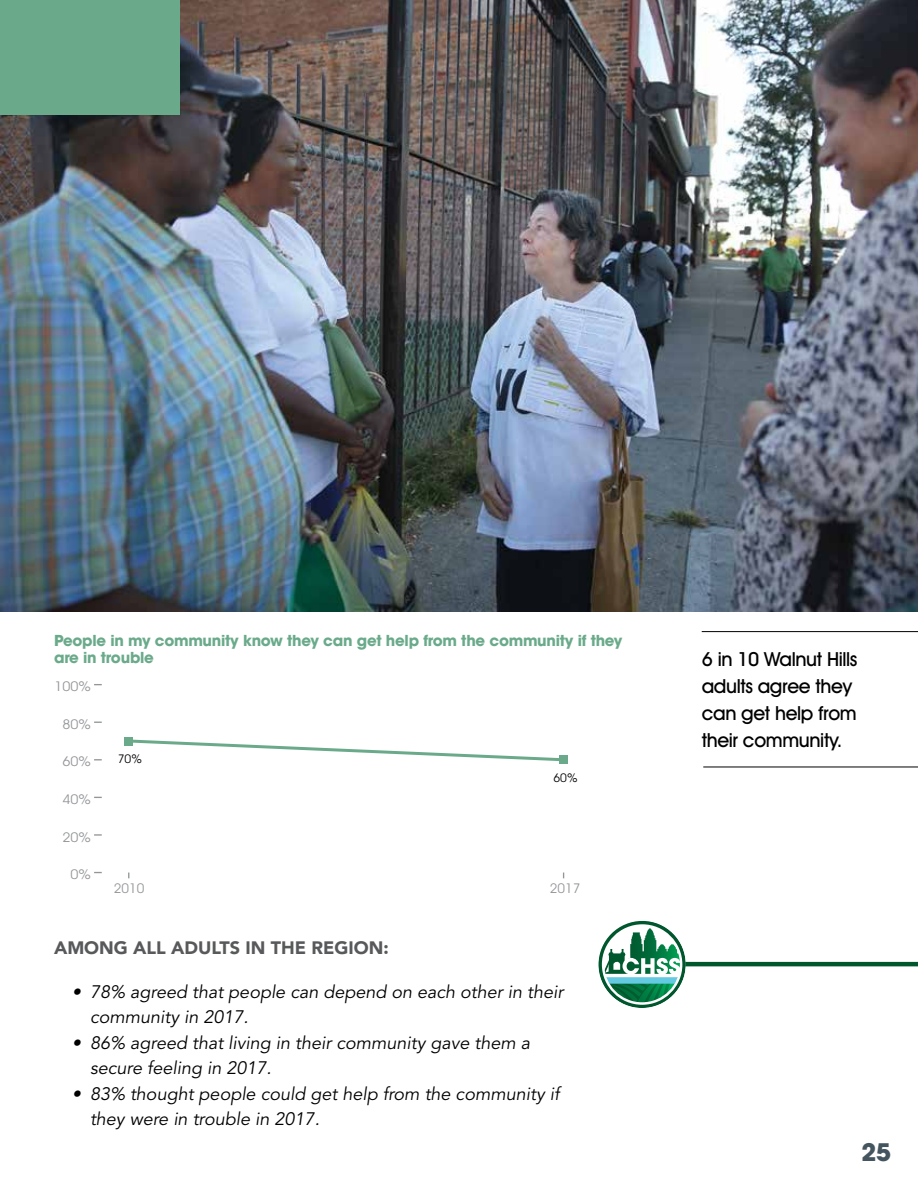
<style>
.page{position:relative;width:918px;height:1188px;background:#fff}
.page>*{position:absolute;margin:0;border:0;box-sizing:border-box;transform-origin:0 0}
.t1{font:700 24px "ITC Avant Garde Std";color:#455560}
.t2{font:500 19.5px/27px "Avant Garde IT Cby BT";letter-spacing:-.02em;color:#000}
.t3{font:italic 18px/25.5px "Avenir LT Std";color:#000}
.t4{font:900 18px "Avenir";color:#58595b}
.t5{font:700 15px/16.5px "ITC Avant Garde Std";letter-spacing:-.015em;color:#6aaa8a}
.t6{font:13.5px "Avant Garde IT Cby BT";color:#939598;scale:1.05 1}
.t7{font:13.5px "Avant Garde IT Cby BT";color:#939598}
.t8{font:12px "Avant Garde IT Cby BT";color:#000}
</style>
<div class="page">
<img style="left:0;top:0;width:918px;height:612px">
<div style="left:0;top:0;width:179px;height:115px;background:#6aaa8a"></div>
<svg style="left:94px;top:834px;width:8px;height:2px"></svg>
<svg style="left:133px;top:739px;width:427px;height:24px"></svg>
<div style="left:125px;top:737px;width:8px;height:9px;background:#6aaa8a"></div>
<div style="left:560px;top:755px;width:8px;height:9px;background:#6aaa8a"></div>
<hr style="left:650px;top:962px;width:268px;height:4px;background:#00562d">
<svg style="left:599px;top:921px;width:87px;height:87px"></svg>
<hr style="left:702px;top:631px;width:216px;height:1px;background:#000">
<hr style="left:703px;top:767px;width:215px;height:1px;background:#000">
<p class="t5" style="left:54px;top:632px;width:570px">People in my community know they can get help from the community if they are in trouble</p>
<p class="t6" style="left:54px;top:678px;width:36px">100%</p>
<p class="t6" style="left:62px;top:716px;width:29px">80%</p>
<p class="t6" style="left:62px;top:753px;width:29px">60%</p>
<p class="t6" style="left:62px;top:791px;width:29px">40%</p>
<p class="t6" style="left:62px;top:829px;width:29px">20%</p>
<p class="t6" style="left:70px;top:866px;width:21px">0%</p>
<p class="t8" style="left:118px;top:752px;width:26px">70%</p>
<p class="t8" style="left:553px;top:771px;width:26px">60%</p>
<p class="t7" style="left:114px;top:880px;width:32px">2010</p>
<p class="t7" style="left:550px;top:880px;width:32px">2017</p>
<p class="t4" style="left:54px;top:932px;width:336px">AMONG ALL ADULTS IN THE REGION:</p>
<p class="t3" style="left:90px;top:979px;width:475px;text-indent:-18px">• 78% agreed that people can depend on each other in their community in 2017.</p>
<p class="t3" style="left:90px;top:1030px;width:442px;text-indent:-18px">• 86% agreed that living in their community gave them a secure feeling in 2017.</p>
<p class="t3" style="left:90px;top:1081px;width:471px;text-indent:-18px">• 83% thought people could get help from the community if they were in trouble in 2017.</p>
<p class="t2" style="left:702px;top:646px;width:157px">6 in 10 Walnut Hills adults agree they can get help from their community.</p>
<h1 class="t1" style="left:861px;top:1137px;width:31px">25</h1>
</div>
